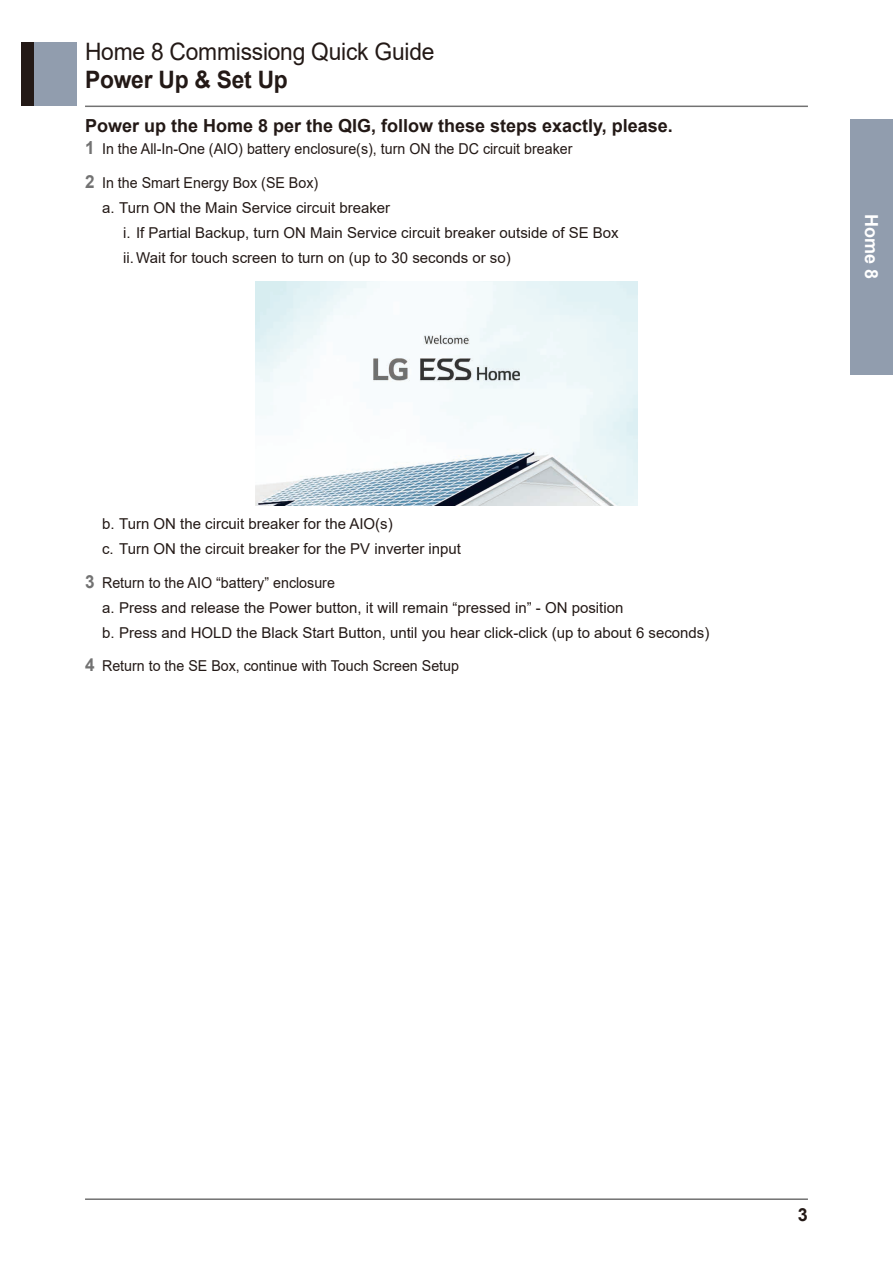
<style>
.page{position:relative;width:893px;height:1263px;background:#fff}
.page>*{position:absolute;margin:0;border:0;box-sizing:border-box;transform-origin:0 0}
._01_Product_Manual_t{font:24px "Arial";letter-spacing:-.01em;color:#231916;scale:.95 1}
._02_Chapter{font:700 24px "Arial";letter-spacing:-.01em;color:#231916;scale:.95 1}
._02_Simplesect{font:700 18px "Arial";color:#231916}
.t1{font:700 18px "Arial";color:#fff}
.t2{font:15px "Arial";color:#231916}
.t3{font:15px "Arial";color:#231916;scale:.95 1}
.s1{font-weight:700;font-size:18px;color:#727272}
</style>
<div class="page">
<div style="left:850px;top:119px;width:43px;height:255px;background:#919dae"></div>
<div style="left:34px;top:43px;width:43px;height:63px;background:#919dae"></div>
<div style="left:21px;top:43px;width:13px;height:63px;background:#231916"></div>
<hr style="left:85px;top:106px;width:723px;height:1px;background:#727272">
<hr style="left:85px;top:1198px;width:723px;height:2px;background:#727272">
<img style="left:255px;top:281px;width:383px;height:225px">
<p class="_01_Product_Manual_t" style="left:85px;top:35px;width:369px">Home 8 Commissiong Quick Guide</p>
<p class="_02_Chapter" style="left:85px;top:63px;width:215px">Power Up &amp; Set Up</p>
<p class="_02_Simplesect" style="left:85px;top:113px;width:589px">Power up the Home 8 per the QIG, follow these steps exactly, please.</p>
<p class="t3" style="left:85px;top:139px;width:515px"><span class="s1">1</span> In the All-In-One (AIO) battery enclosure(s), turn ON the DC circuit breaker</p>
<p class="t3" style="left:85px;top:172px;width:247px"><span class="s1">2</span> In the Smart Energy Box (SE Box)</p>
<p class="t2" style="left:102px;top:197px;width:290px">a. Turn ON the Main Service circuit breaker</p>
<p class="t2" style="left:123px;top:222px;width:497px">i. If Partial Backup, turn ON Main Service circuit breaker outside of SE Box</p>
<p class="t2" style="left:123px;top:247px;width:389px">ii.Wait for touch screen to turn on (up to 30 seconds or so)</p>
<p class="t2" style="left:102px;top:513px;width:292px">b. Turn ON the circuit breaker for the AIO(s)</p>
<p class="t2" style="left:102px;top:538px;width:361px">c. Turn ON the circuit breaker for the PV inverter input</p>
<p class="t3" style="left:85px;top:572px;width:265px"><span class="s1">3</span> Return to the AIO “battery” enclosure</p>
<p class="t2" style="left:102px;top:597px;width:523px">a. Press and release the Power button, it will remain “pressed in” - ON position</p>
<p class="t2" style="left:102px;top:622px;width:609px">b. Press and HOLD the Black Start Button, until you hear click-click (up to about 6 seconds)</p>
<p class="t3" style="left:85px;top:655px;width:395px"><span class="s1">4</span> Return to the SE Box, continue with Touch Screen Setup</p>
<p class="t1" style="left:884px;top:214px;width:67px;rotate:90deg">Home 8</p>
<p class="_02_Simplesect" style="left:798px;top:1202px;width:12px">3</p>
</div>
